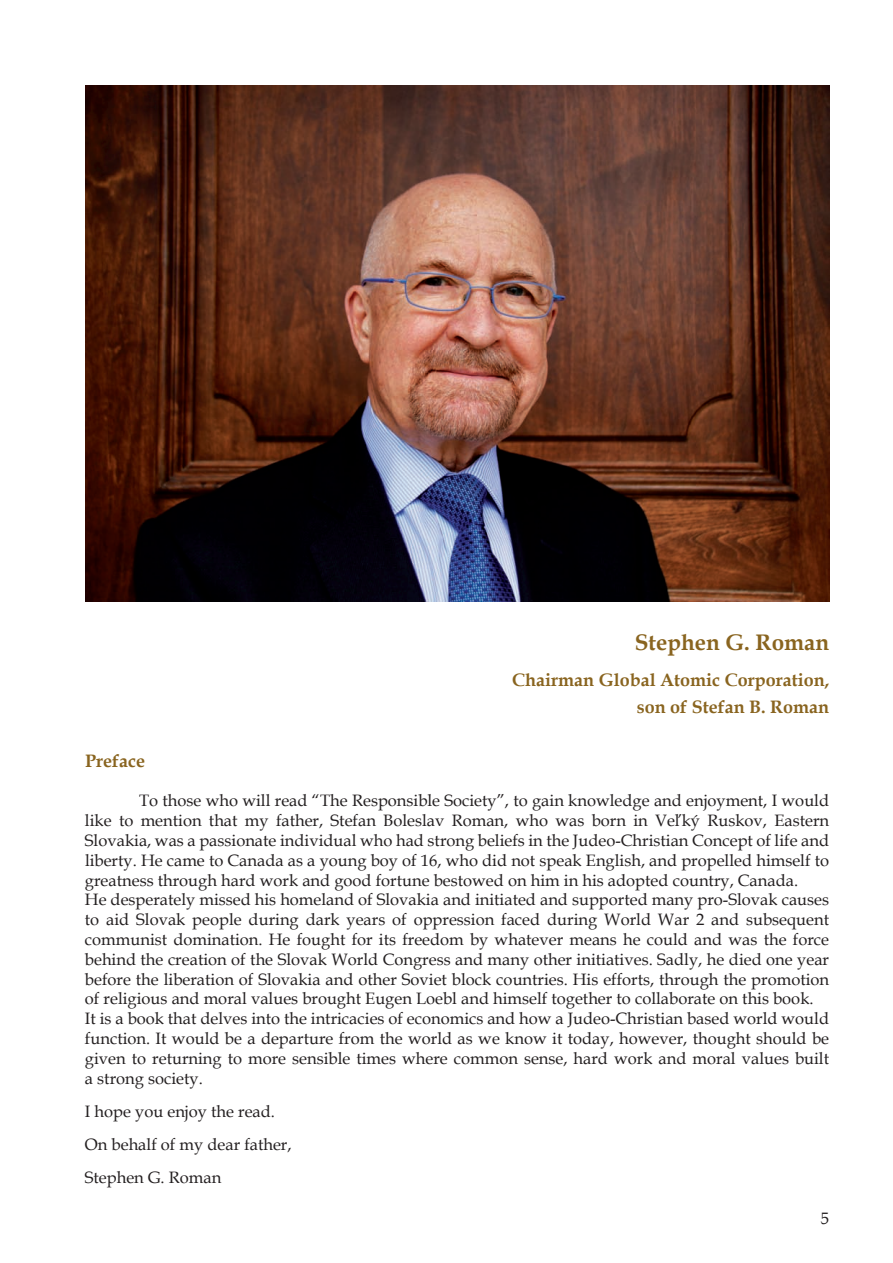
<style>
.page{position:relative;width:893px;height:1263px;background:#fff}
.page>*{position:absolute;margin:0;border:0;box-sizing:border-box;transform-origin:0 0}
.t1{font:700 22.5px "Book Antiqua";color:#89641f}
.t2{font:700 18px/27px "Book Antiqua";color:#89641f;text-align:right}
.t3{font:16.5px/19.8px "Book Antiqua";color:#231f20}
</style>
<div class="page">
<img style="left:85px;top:85px;width:744px;height:517px">
<h1 class="t1" style="left:635px;top:627px;width:196px">Stephen G. Roman</h1>
<p class="t2" style="left:512px;top:666px;width:318px">Chairman Global Atomic Corporation, son of Stefan B. Roman</p>
<p class="t2" style="left:85px;top:747px;width:61px">Preface</p>
<p class="t3" style="left:85px;top:790px;width:746px;text-indent:54px">To those who will read “The Responsible Society”, to gain knowledge and enjoyment, I would like to mention that my father, Stefan Boleslav Roman, who was born in Veľký Ruskov, Eastern Slovakia, was a passionate individual who had strong beliefs in the Judeo-Christian Concept of life and liberty. He came to Canada as a young boy of 16, who did not speak English, and propelled himself to greatness through hard work and good fortune bestowed on him in his adopted country, Canada.<br>He desperately missed his homeland of Slovakia and initiated and supported many pro-Slovak causes to aid Slovak people during dark years of oppression faced during World War 2 and subsequent communist domination. He fought for its freedom by whatever means he could and was the force behind the creation of the Slovak World Congress and many other initiatives. Sadly, he died one year before the liberation of Slovakia and other Soviet block countries. His efforts, through the promotion of religious and moral values brought Eugen Loebl and himself together to collaborate on this book.<br>It is a book that delves into the intricacies of economics and how a Judeo-Christian based world would function. It would be a departure from the world as we know it today, however, thought should be given to returning to more sensible times where common sense, hard work and moral values built a strong society.</p>
<p class="t3" style="left:85px;top:1094px;width:208px;line-height:33px">I hope you enjoy the read.<br>On behalf of my dear father,<br>Stephen G. Roman</p>
<p class="t3" style="left:821px;top:1208px;width:10px">5</p>
</div>
